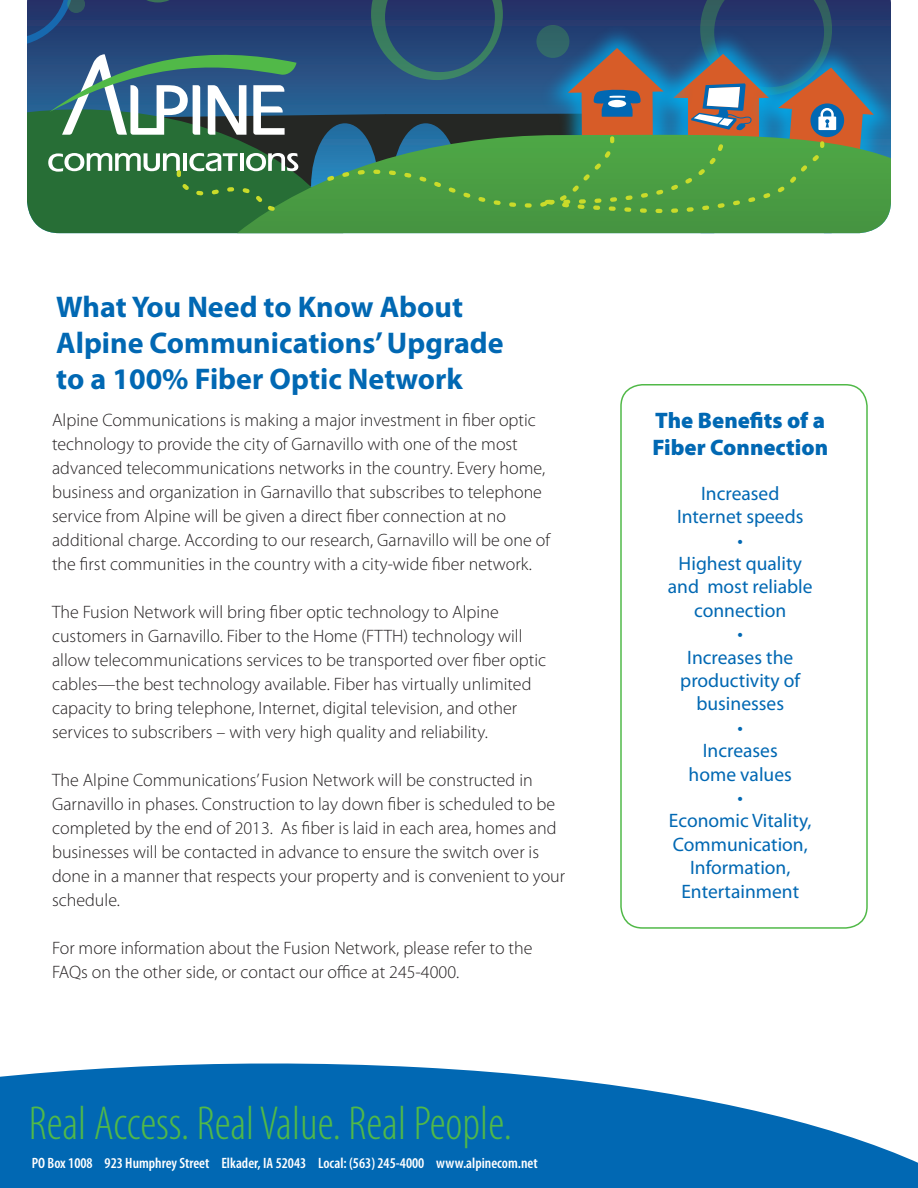
<style>
.page{position:relative;width:918px;height:1188px;background:#fff}
.page>*{position:absolute;margin:0;border:0;box-sizing:border-box;transform-origin:0 0}
.t1{font:300 condensed 48px "Myriad Pro";color:#51b948}
.t2{font:700 30px "Myriad Pro";color:#0168b3}
.t3{font:900 22.5px "Myriad Pro";color:#0168b3}
.t4{font:19.5px/23.4px "Myriad Pro";color:#0168b3;text-align:center}
.t5{font:300 18px/24px "Myriad Pro";color:#231f20}
.t6{font:600 condensed 15px "Myriad Pro";color:#fff}
</style>
<div class="page">
<img style="left:874px;top:0;width:17px;height:135px">
<svg style="left:874px;top:135px;width:17px;height:95px;background:#509c69"></svg>
<svg style="left:27px;top:0;width:847px;height:233px;background:#417063"></svg>
<div style="left:620px;top:384px;width:248px;height:545px;border:2px solid #51b948;border-radius:22px"></div>
<svg style="left:0;top:1063px;width:918px;height:125px;fill:#0168b3"></svg>
<p class="t2" style="left:56px;top:287px;width:408px">What You Need to Know About</p>
<p class="t2" style="left:56px;top:323px;width:449px">Alpine Communications’ Upgrade</p>
<p class="t2" style="left:56px;top:359px;width:408px">to a 100% Fiber Optic Network</p>
<p class="t5" style="left:52px;top:408px;width:499px">Alpine Communications is making a major investment in fiber optic technology to provide the city of Garnavillo with one of the most advanced telecommunications networks in the country. Every home, business and organization in Garnavillo that subscribes to telephone service from Alpine will be given a direct fiber connection at no additional charge. According to our research, Garnavillo will be one of the first communities in the country with a city-wide fiber network.</p>
<p class="t5" style="left:52px;top:600px;width:496px">The Fusion Network will bring fiber optic technology to Alpine customers in Garnavillo. Fiber to the Home (FTTH) technology will allow telecommunications services to be transported over fiber optic cables—the best technology available. Fiber has virtually unlimited capacity to bring telephone, Internet, digital television, and other services to subscribers – with very high quality and reliability.</p>
<p class="t5" style="left:52px;top:768px;width:515px">The Alpine Communications’ Fusion Network will be constructed in Garnavillo in phases. Construction to lay down fiber is scheduled to be completed by the end of 2013. As fiber is laid in each area, homes and businesses will be contacted in advance to ensure the switch over is done in a manner that respects your property and is convenient to your schedule.</p>
<p class="t5" style="left:52px;top:936px;width:482px">For more information about the Fusion Network, please refer to the<br>FAQs on the other side, or contact our office at 245-4000.</p>
<p class="t1" style="left:29px;top:1095px;width:485px">Real Access. Real Value. Real People.</p>
<p class="t6" style="left:32px;top:1154px;width:508px">PO Box 1008 923 Humphrey Street Elkader, IA 52043 Local: (563) 245-4000 www.alpinecom.net</p>
<p class="t3" style="left:655px;top:405px;width:171px">The Benefits of a</p>
<p class="t3" style="left:652px;top:432px;width:177px">Fiber Connection</p>
<p class="t4" style="left:701px;top:481px;width:80px">Increased</p>
<p class="t4" style="left:677px;top:505px;width:128px">Internet speeds</p>
<p class="t4" style="left:738px;top:528px;width:7px">•</p>
<p class="t4" style="left:679px;top:552px;width:125px">Highest quality</p>
<p class="t4" style="left:668px;top:575px;width:146px">and most reliable connection</p>
<p class="t4" style="left:738px;top:622px;width:7px">•</p>
<p class="t4" style="left:687px;top:645px;width:108px">Increases the</p>
<p class="t4" style="left:680px;top:669px;width:122px">productivity of</p>
<p class="t4" style="left:696px;top:692px;width:89px">businesses</p>
<p class="t4" style="left:738px;top:715px;width:7px">•</p>
<p class="t4" style="left:703px;top:739px;width:76px">Increases</p>
<p class="t4" style="left:689px;top:762px;width:105px">home values</p>
<p class="t4" style="left:738px;top:786px;width:7px">•</p>
<p class="t4" style="left:669px;top:809px;width:144px;text-align:left">Economic Vitality,<br>Communication,</p>
<p class="t4" style="left:690px;top:856px;width:102px">Information,</p>
<p class="t4" style="left:681px;top:879px;width:119px">Entertainment</p>
</div>
